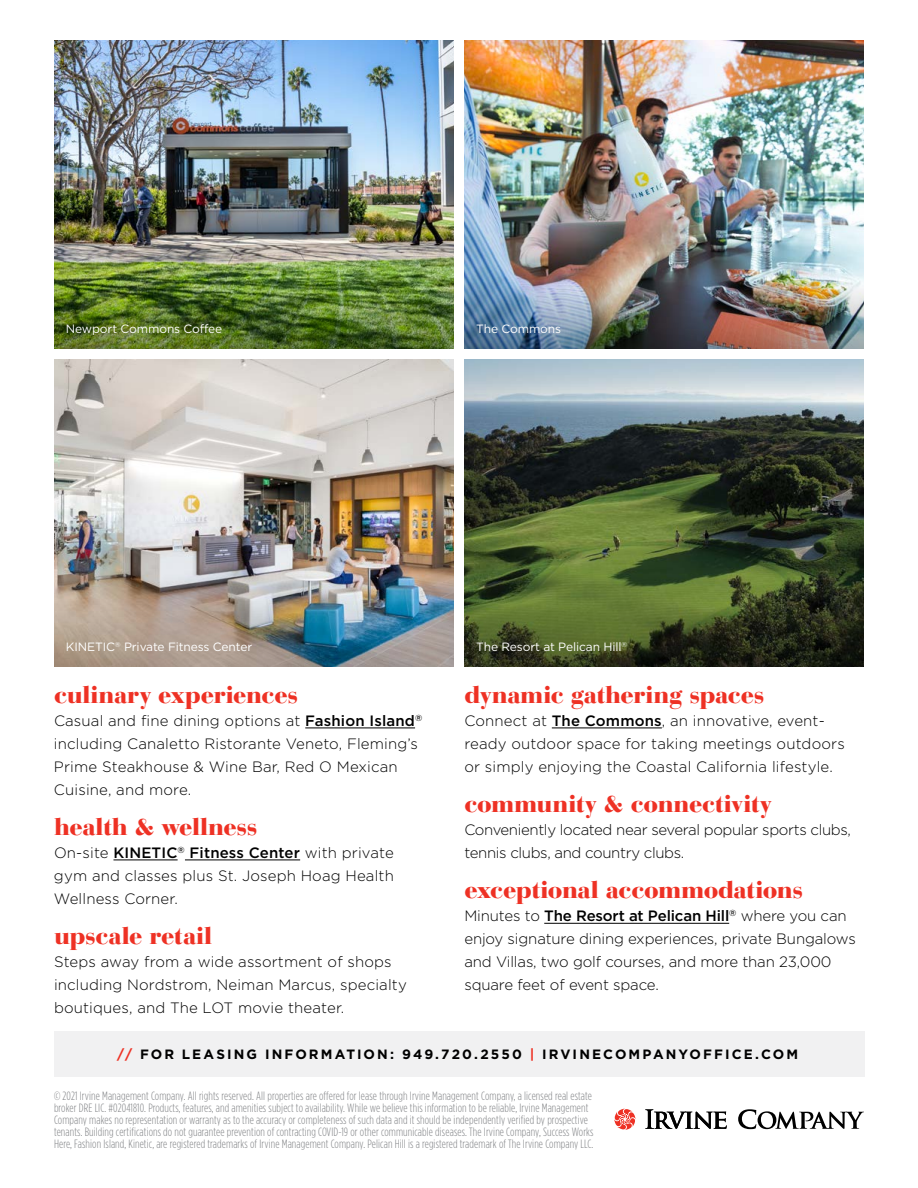
<style>
.page{position:relative;width:918px;height:1188px;background:#fff}
.page>*{position:absolute;margin:0;border:0;box-sizing:border-box;transform-origin:0 0}
.t1{font:900 24px "Bauer Bodoni Std";letter-spacing:-.015em;color:#ee3124}
.t2{font:300 15px/22.8px "Gotham HTF";letter-spacing:.01em;color:#000}
.t3{font:300 15px/22.8px "Gotham HTF";letter-spacing:-.01em;color:#000}
.t4{font:300 15px/22.8px "Gotham HTF";letter-spacing:-.025em;color:#000}
.t5{font:700 13.5px "Gotham HTF";letter-spacing:.155em;color:#000}
.t6{font:300 condensed 12px/12px "Gotham HTF";letter-spacing:.01em;color:#808285}
.t7{font:12px "Gotham HTF";letter-spacing:-.01em;color:#fff}
.s1{font-weight:500}
.s2{color:#ee3124}
</style>
<div class="page">
<img style="left:464px;top:40px;width:400px;height:242px">
<img style="left:54px;top:40px;width:400px;height:242px">
<img style="left:464px;top:359px;width:400px;height:241px">
<img style="left:54px;top:359px;width:400px;height:241px">
<img style="left:54px;top:600px;width:400px;height:67px">
<svg style="left:464px;top:600px;width:400px;height:67px;background:#3b4521"></svg>
<img style="left:464px;top:282px;width:400px;height:66px">
<img style="left:54px;top:282px;width:400px;height:66px">
<div style="left:54px;top:1031px;width:810px;height:46px;background:#f1f1f2"></div>
<hr style="left:305px;top:728px;width:110px;height:1px;background:#000">
<hr style="left:113px;top:860px;width:65px;height:1px;background:#000">
<hr style="left:185px;top:860px;width:115px;height:1px;background:#000">
<hr style="left:552px;top:728px;width:110px;height:1px;background:#000">
<hr style="left:544px;top:923px;width:185px;height:1px;background:#000">
<svg style="left:738px;top:1109px;width:126px;height:20px"></svg>
<svg style="left:645px;top:1109px;width:82px;height:20px"></svg>
<svg style="left:614px;top:1108px;width:22px;height:22px"></svg>
<p class="t7" style="left:66px;top:322px;width:158px">Newport Commons Coffee</p>
<p class="t7" style="left:476px;top:322px;width:86px">The Commons</p>
<p class="t7" style="left:66px;top:640px;width:188px">KINETIC<sup>®</sup> Private Fitness Center</p>
<p class="t7" style="left:476px;top:640px;width:153px">The Resort at Pelican Hill<sup>®</sup></p>
<h1 class="t1" style="left:54px;top:680px;width:246px">culinary experiences</h1>
<p class="t2" style="left:54px;top:709px;width:370px">Casual and fine dining options at <span class="s1">Fashion Island</span><sup>® </sup>including Canaletto Ristorante Veneto, Fleming’s Prime Steakhouse &amp; Wine Bar, Red O Mexican Cuisine, and more.</p>
<h1 class="t1" style="left:54px;top:812px;width:205px">health &amp; wellness</h1>
<p class="t2" style="left:54px;top:841px;width:341px;text-align:justify">On-site <span class="s1">KINETIC</span><sup>®</sup> <span class="s1">Fitness Center</span> with private gym and classes plus St. Joseph Hoag Health Wellness Corner.</p>
<h1 class="t1" style="left:54px;top:921px;width:160px">upscale retail</h1>
<p class="t2" style="left:54px;top:950px;width:354px">Steps away from a wide assortment of shops including Nordstrom, Neiman Marcus, specialty boutiques, and The LOT movie theater.</p>
<h1 class="t1" style="left:464px;top:680px;width:302px">dynamic gathering spaces</h1>
<p class="t2" style="left:464px;top:709px;width:382px">Connect at <span class="s1">The Commons</span>, an innovative, event&shy;ready outdoor space for taking meetings outdoors or simply enjoying the Coastal California lifestyle.</p>
<h1 class="t1" style="left:464px;top:789px;width:309px">community &amp; connectivity</h1>
<p class="t4" style="left:464px;top:818px;width:388px">Conveniently located near several popular sports clubs, tennis clubs, and country clubs.</p>
<h1 class="t1" style="left:464px;top:875px;width:340px">exceptional accommodations</h1>
<p class="t3" style="left:464px;top:904px;width:393px">Minutes to <span class="s1">The Resort at Pelican Hill</span><sup>®</sup> where you can enjoy signature dining experiences, private Bungalows and Villas, two golf courses, and more than 23,000 square feet of event space.</p>
<p class="t5" style="left:117px;top:1046px;width:682px"><span class="s2">//</span> FOR LEASING INFORMATION: 949.720.2550 <span class="s2">|</span> IRVINECOMPANYOFFICE.COM</p>
<p class="t6" style="left:54px;top:1089px;width:541px">© 2021 Irvine Management Company. All rights reserved. All properties are offered for lease through Irvine Management Company, a licensed real estate broker DRE LIC. #02041810. Products, features, and amenities subject to availability. While we believe this information to be reliable, Irvine Management Company makes no representation or warranty as to the accuracy or completeness of such data and it should be independently verified by prospective tenants. Building certifications do not guarantee prevention of contracting COVID-19 or other communicable diseases. The Irvine Company, Success Works Here, Fashion Island, Kinetic, are registered trademarks of Irvine Management Company. Pelican Hill is a registered trademark of The Irvine Company LLC.</p>
</div>
